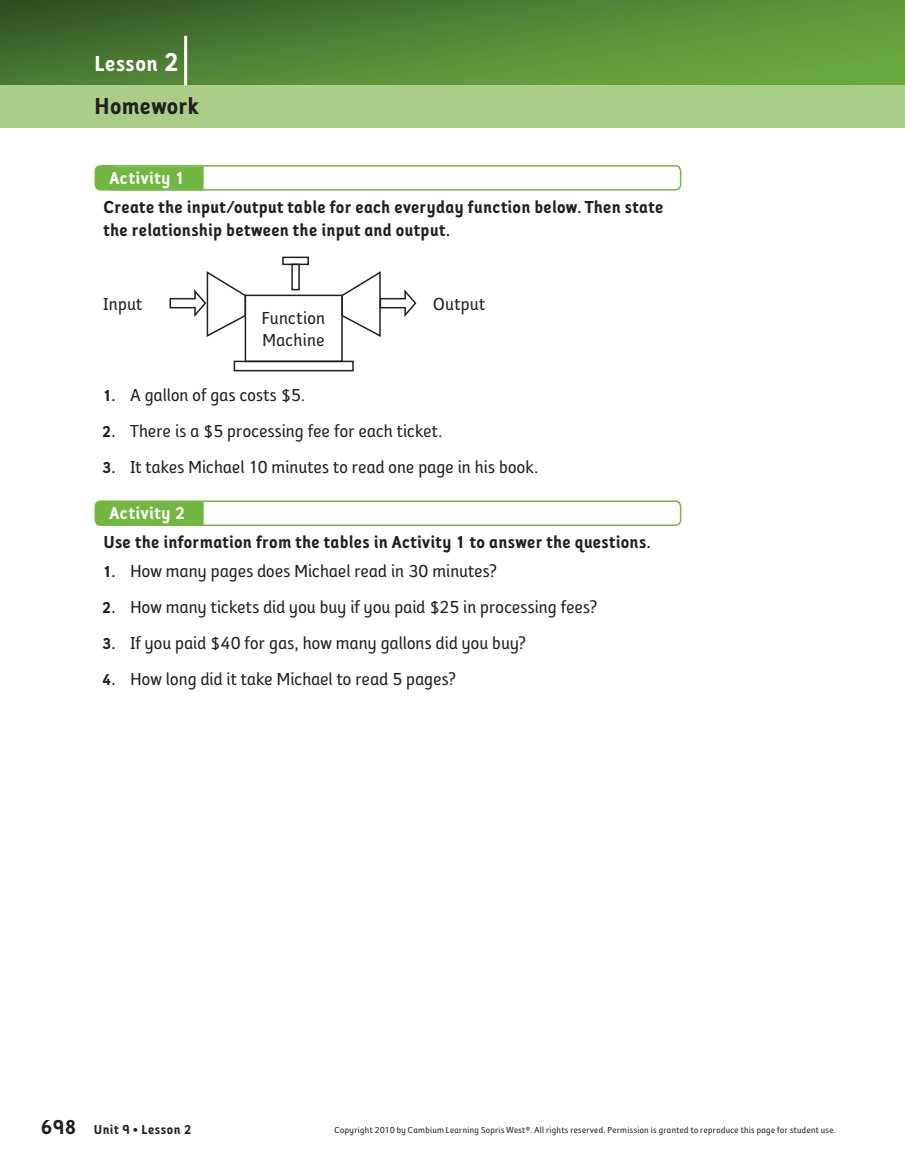
<style>
.page{position:relative;width:905px;height:1175px;background:#fff}
.page>*{position:absolute;margin:0;border:0;box-sizing:border-box;transform-origin:0 0}
.Topic_Head{font:24px "SW Folder Bold";letter-spacing:-.015em;color:#231f20}
.t1{font:22.5px "SW Folder Bold";color:#fff}
.NL{font:18px/21.6px "SW Folder Regular";letter-spacing:-.015em;color:#231f20}
.Direction_Homework{font:18px/22.5px "SW Folder Bold";letter-spacing:-.015em;color:#231f20}
.t2{font:18px "SW Folder Bold";color:#fff}
.NL-2{font:16.5px "SW Folder Bold";color:#231f20}
.t3{font:13.5px "SW Folder Bold";letter-spacing:.01em;color:#231f20}
.t4{font:9px "SW Folder Regular";letter-spacing:.01em;color:#231f20}
.s1{font-size:27px}
.s2{font-size:21px}
</style>
<div class="page">
<img style="left:0;top:0;width:905px;height:85px">
<div style="left:0;top:85px;width:904px;height:43px;background:#aace88"></div>
<hr style="left:184px;top:36px;width:3px;height:49px;background:#fff">
<div style="left:110px;top:166px;width:94px;height:24px;background:#73b743"></div>
<div style="left:95px;top:165px;width:586px;height:25px;border:2px solid #73b743;border-radius:5px"></div>
<div style="left:245px;top:295px;width:98px;height:67px;border:2px solid #231f20"></div>
<div style="left:234px;top:361px;width:120px;height:10px;border:2px solid #231f20"></div>
<svg style="left:340px;top:271px;width:41px;height:67px"></svg>
<div style="left:291px;top:264px;width:9px;height:26px;border:2px solid #231f20"></div>
<div style="left:282px;top:256px;width:27px;height:9px;border:2px solid #231f20"></div>
<svg style="left:193px;top:271px;width:54px;height:67px"></svg>
<div style="left:169px;top:298px;width:27px;height:10px;border:2px solid #231f20"></div>
<svg style="left:403px;top:289px;width:14px;height:28px"></svg>
<div style="left:379px;top:298px;width:27px;height:10px;border:2px solid #231f20"></div>
<div style="left:110px;top:502px;width:94px;height:24px;background:#73b743"></div>
<div style="left:95px;top:500px;width:586px;height:26px;border:2px solid #73b743;border-radius:5px"></div>
<p class="t1" style="left:94px;top:50px;width:86px">Lesson <span class="s1">2</span></p>
<p class="Topic_Head" style="left:94px;top:93px;width:107px">Homework</p>
<p class="t2" style="left:110px;top:167px;width:78px">Activity 1</p>
<p class="Direction_Homework" style="left:104px;top:196px;width:562px">Create the input/output table for each everyday function below. Then state the relationship between the input and output.</p>
<p class="NL" style="left:103px;top:293px;width:41px">Input</p>
<p class="NL" style="left:433px;top:293px;width:54px">Output</p>
<p class="NL" style="left:262px;top:307px;width:65px">Function<br>Machine</p>
<p class="NL-2" style="left:103px;top:386px;width:14px">1.</p>
<p class="NL" style="left:130px;top:385px;width:176px">A gallon of gas costs $5.</p>
<p class="NL-2" style="left:102px;top:422px;width:15px">2.</p>
<p class="NL" style="left:130px;top:421px;width:313px">There is a $5 processing fee for each ticket.</p>
<p class="NL-2" style="left:102px;top:458px;width:15px">3.</p>
<p class="NL" style="left:130px;top:457px;width:409px">It takes Michael 10 minutes to read one page in his book.</p>
<p class="t2" style="left:110px;top:503px;width:78px">Activity 2</p>
<p class="Direction_Homework" style="left:104px;top:531px;width:549px">Use the information from the tables in Activity 1 to answer the questions.</p>
<p class="NL-2" style="left:103px;top:562px;width:14px">1.</p>
<p class="NL" style="left:130px;top:560px;width:368px">How many pages does Michael read in 30 minutes?</p>
<p class="NL-2" style="left:102px;top:598px;width:15px">2.</p>
<p class="NL" style="left:130px;top:596px;width:468px">How many tickets did you buy if you paid $25 in processing fees?</p>
<p class="NL-2" style="left:102px;top:634px;width:15px">3.</p>
<p class="NL" style="left:130px;top:632px;width:397px">If you paid $40 for gas, how many gallons did you buy?</p>
<p class="NL-2" style="left:102px;top:670px;width:15px">4.</p>
<p class="NL" style="left:130px;top:668px;width:327px">How long did it take Michael to read 5 pages?</p>
<p class="t3" style="left:40px;top:1122px;width:153px"><span class="s2">698</span> Unit 9 • Lesson 2</p>
<p class="t4" style="left:334px;top:1125px;width:503px">Copyright 2010 by Cambium Learning Sopris West®. All rights reserved. Permission is granted to reproduce this page for student use.</p>
</div>
